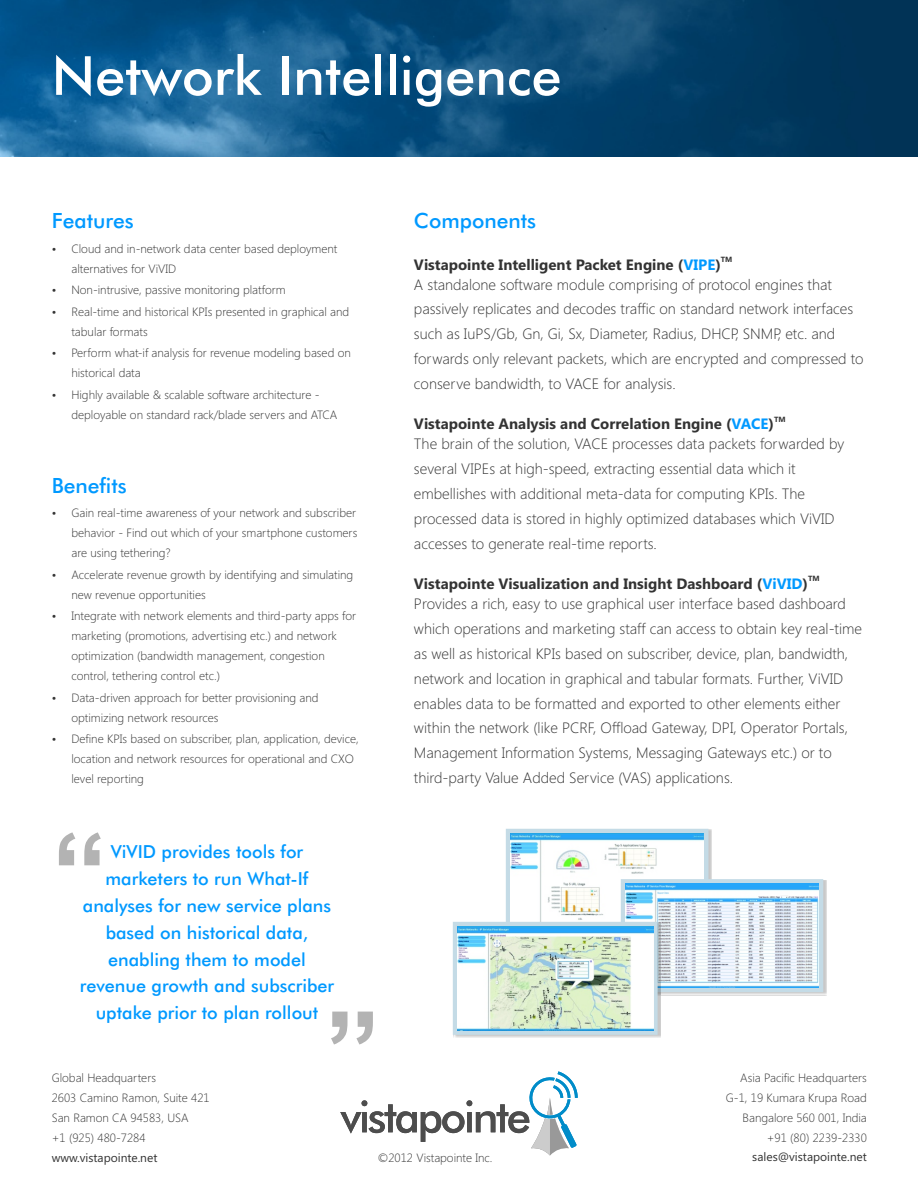
<style>
.page{position:relative;width:918px;height:1188px;background:#fff}
.page>*{position:absolute;margin:0;border:0;box-sizing:border-box;transform-origin:0 0}
.t1{font:500 54px "Futura BT";color:#fff}
.t2{font:500 21px "Futura BT";color:#09f}
.t3{font:500 18px/27px "Futura BT";color:#09f;text-align:center}
.t4{font:300 15px/24.9px "Segoe UI";color:#333}
.t5{font:700 15px "Segoe UI";color:#333}
.t6{font:300 12px/20px "Segoe UI";color:#333}
.t7{font:12px "Segoe UI";color:#333}
.t8{font:700 7.5px "Segoe UI";color:#333}
.s1{color:#09f}
</style>
<div class="page">
<img style="left:0;top:0;width:918px;height:157px">
<div style="left:506px;top:829px;width:202px;height:113px;border:9px solid #c4dbe6"></div>
<img style="left:510px;top:833px;width:194px;height:89px">
<div style="left:622px;top:880px;width:204px;height:115px;background:#000;opacity:.22"></div>
<div style="left:621px;top:879px;width:202px;height:113px;border:9px solid #c4dbe6"></div>
<img style="left:625px;top:884px;width:194px;height:104px">
<div style="left:454px;top:923px;width:207px;height:115px;background:#000;opacity:.22"></div>
<div style="left:453px;top:922px;width:205px;height:113px;border:9px solid #c4dbe6"></div>
<img style="left:457px;top:926px;width:196px;height:104px">
<svg style="left:59px;top:832px;width:42px;height:33px"></svg>
<svg style="left:331px;top:1012px;width:42px;height:33px"></svg>
<svg style="left:340px;top:1071px;width:238px;height:84px"></svg>
<h1 class="t1" style="left:52px;top:54px;width:511px">Network Intelligence</h1>
<h2 class="t2" style="left:52px;top:213px;width:83px">Features</h2>
<p class="t6" style="left:71px;top:240px;width:268px">Cloud and in-network data center based deployment alternatives for ViVID</p>
<p class="t6" style="left:71px;top:280px;width:279px;line-height:21.6px">Non-intrusive, passive monitoring platform<br>Real-time and historical KPIs presented in graphical and</p>
<p class="t6" style="left:71px;top:322px;width:281px;line-height:21.6px">tabular formats<br>Perform what-if analysis for revenue modeling based on</p>
<p class="t6" style="left:71px;top:363px;width:250px;line-height:21.6px">historical data<br>Highly available &amp; scalable software architecture -</p>
<p class="t6" style="left:71px;top:406px;width:267px">deployable on standard rack/blade servers and ATCA</p>
<h2 class="t2" style="left:52px;top:477px;width:77px">Benefits</h2>
<p class="t6" style="left:71px;top:504px;width:287px;text-align:justify">Gain real-time awareness of your network and subscriber behavior - Find out which of your smartphone customers are using tethering?</p>
<p class="t6" style="left:71px;top:566px;width:283px">Accelerate revenue growth by identifying and simulating new revenue opportunities</p>
<p class="t6" style="left:71px;top:607px;width:286px">Integrate with network elements and third-party apps for marketing (promotions, advertising etc.) and network optimization (bandwidth management, congestion control, tethering control etc.)</p>
<p class="t6" style="left:71px;top:688px;width:249px">Data-driven approach for better provisioning and optimizing network resources</p>
<p class="t6" style="left:71px;top:730px;width:289px">Define KPIs based on subscriber, plan, application, device, location and network resources for operational and CXO level reporting</p>
<h3 class="t3" style="left:80px;top:839px;width:256px">ViVID provides tools for marketers to run What-If analyses for new service plans based on historical data, enabling them to model revenue growth and subscriber uptake prior to plan rollout</h3>
<h2 class="t2" style="left:414px;top:213px;width:124px">Components</h2>
<p class="t5" style="left:414px;top:259px;width:308px">Vistapointe Intelligent Packet Engine (<span class="s1">VIPE</span>)</p>
<p class="t8" style="left:721px;top:257px;width:13px">TM</p>
<p class="t4" style="left:414px;top:273px;width:451px">A standalone software module comprising of protocol engines that passively replicates and decodes traffic on standard network interfaces such as IuPS/Gb, Gn, Gi, Sx, Diameter, Radius, DHCP, SNMP, etc. and forwards only relevant packets, which are encrypted and compressed to conserve bandwidth, to VACE for analysis.</p>
<p class="t8" style="left:774px;top:416px;width:13px">TM</p>
<p class="t4" style="left:414px;top:433px;width:432px">The brain of the solution, VACE processes data packets forwarded by several VIPEs at high-speed, extracting essential data which it embellishes with additional meta-data for computing KPIs. The processed data is stored in highly optimized databases which ViVID accesses to generate real-time reports.</p>
<p class="t8" style="left:808px;top:576px;width:13px">TM</p>
<p class="t4" style="left:414px;top:592px;width:450px">Provides a rich, easy to use graphical user interface based dashboard which operations and marketing staff can access to obtain key real-time as well as historical KPIs based on subscriber, device, plan, bandwidth, network and location in graphical and tabular formats. Further, ViVID enables data to be formatted and exported to other elements either within the network (like PCRF, Offload Gateway, DPI, Operator Portals, Management Information Systems, Messaging Gateways etc.) or to third-party Value Added Service (VAS) applications.</p>
<p class="t5" style="left:414px;top:418px;width:362px">Vistapointe Analysis and Correlation Engine (<span class="s1">VACE</span>)</p>
<p class="t5" style="left:414px;top:578px;width:396px">Vistapointe Visualization and Insight Dashboard (<span class="s1">ViVID</span>)</p>
<p class="t6" style="left:52px;top:1069px;width:160px">Global Headquarters<br>2603 Camino Ramon, Suite 421<br>San Ramon CA 94583, USA<br>+1 (925) 480-7284</p>
<p class="t6" style="left:726px;top:1069px;width:142px;text-align:right">Asia Pacific Headquarters<br>G-1, 19 Kumara Krupa Road<br>Bangalore 560 001, India +91 (80) 2239-2330</p>
<p class="t7" style="left:52px;top:1153px;width:107px">www.vistapointe.net</p>
<p class="t6" style="left:378px;top:1149px;width:116px">©2012 Vistapointe Inc.</p>
<p class="t7" style="left:752px;top:1152px;width:116px">sales@vistapointe.net</p>
</div>
